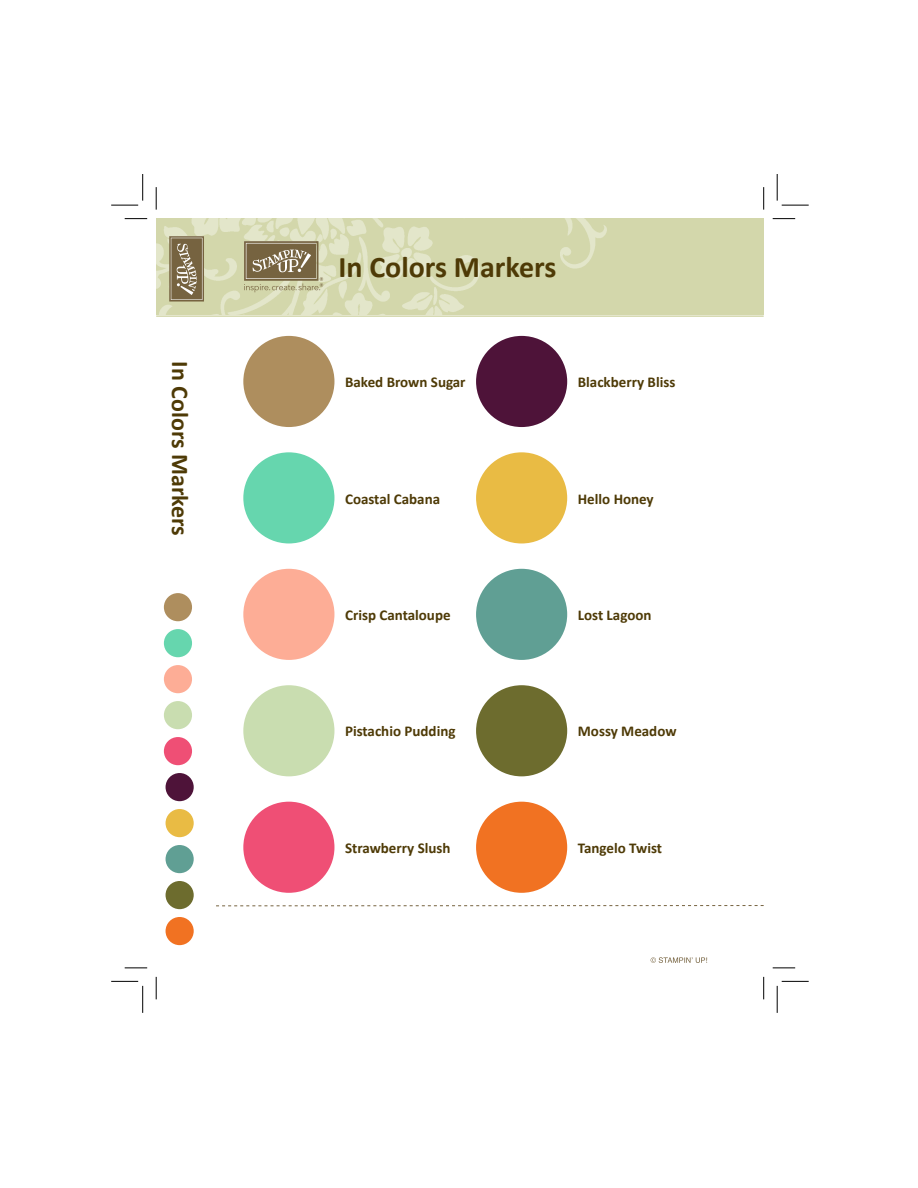
<style>
.page{position:relative;width:918px;height:1188px;background:#fff}
.page>*{position:absolute;margin:0;border:0;box-sizing:border-box;transform-origin:0 0}
.t1{font:700 30px "Calibri";color:#4e3a06}
.t2{font:700 24px "Calibri";color:#4e3a06}
.t3{font:700 15px "Calibri";color:#4e3a06}
</style>
<div class="page">
<img style="left:156px;top:219px;width:608px;height:96px">
<hr style="left:156px;top:315px;width:608px;height:2px;background:#d3d7ab">
<svg style="left:169px;top:236px;width:35px;height:66px;background:#8d7d60"></svg>
<svg style="left:244px;top:241px;width:79px;height:51px;background:#9d9272"></svg>
<svg style="left:651px;top:957px;width:56px;height:6px"></svg>
<svg style="left:216px;top:905px;width:548px;height:1px"></svg>
<svg style="left:125px;top:218px;width:22px;height:1px"></svg>
<svg style="left:773px;top:218px;width:22px;height:1px"></svg>
<svg style="left:125px;top:968px;width:22px;height:1px"></svg>
<svg style="left:773px;top:968px;width:22px;height:1px"></svg>
<svg style="left:156px;top:187px;width:1px;height:23px"></svg>
<svg style="left:156px;top:977px;width:1px;height:22px"></svg>
<svg style="left:763px;top:187px;width:1px;height:23px"></svg>
<svg style="left:763px;top:977px;width:1px;height:22px"></svg>
<svg style="left:111px;top:174px;width:32px;height:32px"></svg>
<svg style="left:111px;top:981px;width:32px;height:32px"></svg>
<svg style="left:777px;top:174px;width:32px;height:32px"></svg>
<svg style="left:777px;top:981px;width:32px;height:32px"></svg>
<div style="left:243px;top:336px;width:91px;height:91px;background:#ae8e5e;border-radius:50%"></div>
<div style="left:243px;top:452px;width:91px;height:91px;background:#66d6ae;border-radius:50%"></div>
<div style="left:243px;top:569px;width:91px;height:91px;background:#fdad96;border-radius:50%"></div>
<div style="left:243px;top:685px;width:91px;height:91px;background:#c9ddb0;border-radius:50%"></div>
<div style="left:243px;top:802px;width:91px;height:91px;background:#ef4f75;border-radius:50%"></div>
<div style="left:164px;top:593px;width:28px;height:28px;background:#ae8e5e;border-radius:50%"></div>
<div style="left:166px;top:773px;width:28px;height:28px;background:#4e1339;border-radius:50%"></div>
<div style="left:164px;top:629px;width:28px;height:28px;background:#66d6ae;border-radius:50%"></div>
<div style="left:166px;top:809px;width:28px;height:28px;background:#e9bb44;border-radius:50%"></div>
<div style="left:164px;top:665px;width:28px;height:28px;background:#fdad96;border-radius:50%"></div>
<div style="left:166px;top:845px;width:28px;height:28px;background:#609f94;border-radius:50%"></div>
<div style="left:164px;top:701px;width:28px;height:28px;background:#c9ddb0;border-radius:50%"></div>
<div style="left:166px;top:881px;width:28px;height:28px;background:#6d6c2e;border-radius:50%"></div>
<div style="left:164px;top:737px;width:28px;height:28px;background:#ef4f75;border-radius:50%"></div>
<div style="left:166px;top:917px;width:28px;height:28px;background:#f17222;border-radius:50%"></div>
<div style="left:476px;top:336px;width:91px;height:91px;background:#4e1339;border-radius:50%"></div>
<div style="left:476px;top:452px;width:91px;height:91px;background:#e9bb44;border-radius:50%"></div>
<div style="left:476px;top:569px;width:91px;height:91px;background:#609f94;border-radius:50%"></div>
<div style="left:476px;top:685px;width:91px;height:91px;background:#6d6c2e;border-radius:50%"></div>
<div style="left:476px;top:802px;width:91px;height:91px;background:#f17222;border-radius:50%"></div>
<p class="t2" style="left:195px;top:361px;width:176px;rotate:90deg">In Colors Markers</p>
<p class="t1" style="left:338px;top:248px;width:220px">In Colors Markers</p>
<p class="t3" style="left:345px;top:373px;width:122px">Baked Brown Sugar</p>
<p class="t3" style="left:578px;top:373px;width:99px">Blackberry Bliss</p>
<p class="t3" style="left:345px;top:489px;width:97px">Coastal Cabana</p>
<p class="t3" style="left:578px;top:489px;width:77px">Hello Honey</p>
<p class="t3" style="left:345px;top:606px;width:107px">Crisp Cantaloupe</p>
<p class="t3" style="left:578px;top:606px;width:75px">Lost Lagoon</p>
<p class="t3" style="left:345px;top:722px;width:112px">Pistachio Pudding</p>
<p class="t3" style="left:578px;top:722px;width:100px">Mossy Meadow</p>
<p class="t3" style="left:345px;top:838px;width:107px">Strawberry Slush</p>
<p class="t3" style="left:578px;top:838px;width:86px">Tangelo Twist</p>
</div>
